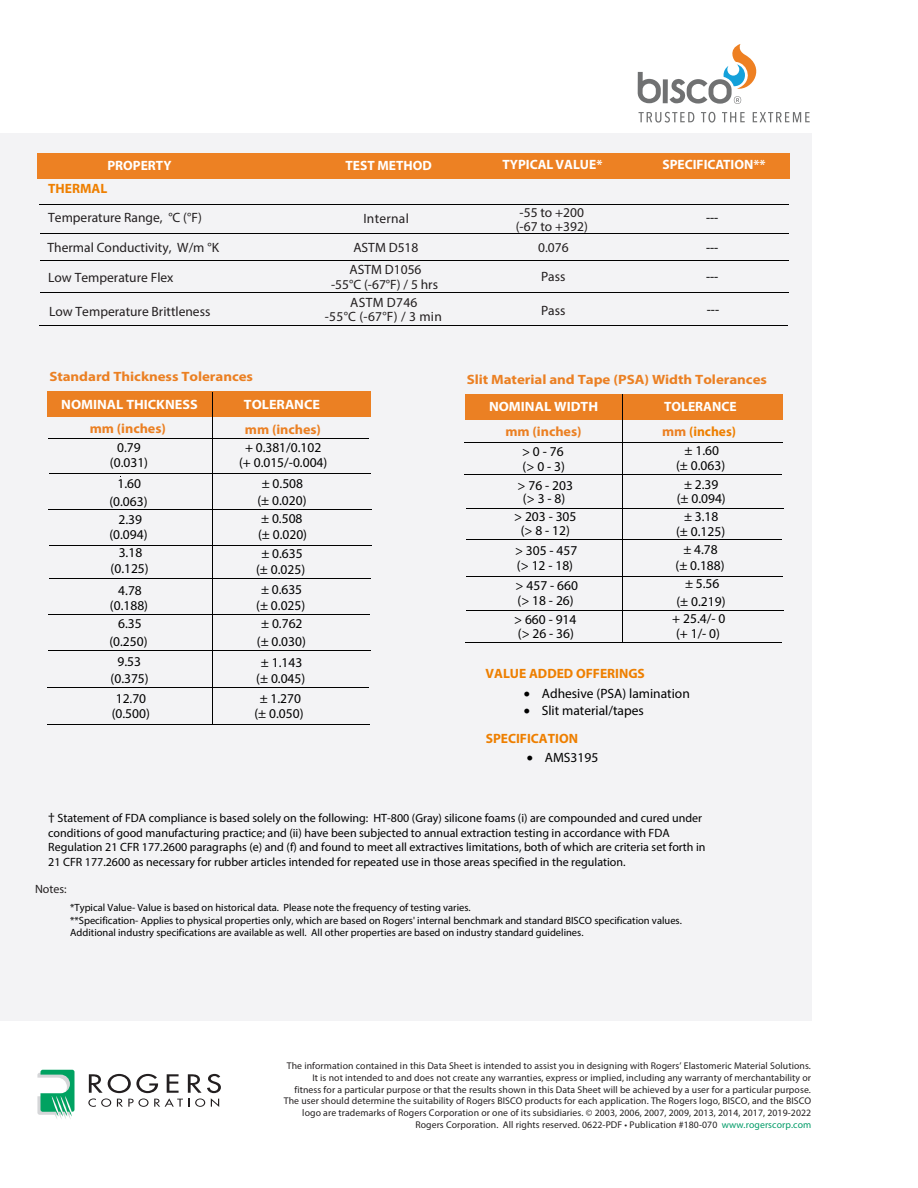
<style>
.page{position:relative;width:918px;height:1188px;background:#fff}
.page>*{position:absolute;margin:0;border:0;box-sizing:border-box;transform-origin:0 0}
.t1{font:13.5px/15.3px "Myriad Pro";color:#000;text-align:center}
.t2{font:13.5px/14.5px "Myriad Pro";color:#231f20;text-align:center}
.t3{font:700 13.5px "Myriad Pro";letter-spacing:-.005em;color:#eb8023;scale:1.11 1}
.t4{font:700 13.5px "Myriad Pro";color:#fff}
.t5{font:700 13.5px "Myriad Pro";color:#fff;scale:1.05 1}
.t6{font:700 13.5px "Myriad Pro";color:#ee7f00}
.t7{font:13.5px/13.5px "Myriad Pro";color:#221e1f}
.t8{font:700 13.5px "Myriad Pro";letter-spacing:-.005em;color:#eb8023;scale:1.05 1}
.t9{font:13.5px/14px "Myriad Pro";letter-spacing:.02em;color:#221e1f;text-align:center}
.t10{font:13.5px "Myriad Pro";letter-spacing:.02em;color:#231f20}
.t11{font:12px/14.7px "Myriad Pro";color:#000}
.t12{font:12px "Myriad Pro";color:#231f20}
.t13{font:10.5px/12.6px "Myriad Pro";color:#000}
.t14{font:9.75px/11.7px "Myriad Pro";letter-spacing:.01em;color:#231f20;text-align:right}
.s1{color:#eb8023}
.s2{font-weight:700;color:#ee7f00}
.s3{font-size:13.5px}
.s4{color:#009b67}
</style>
<div class="page">
<div style="left:0;top:133px;width:811px;height:888px;background:#f3f3f5"></div>
<svg style="left:639px;top:112px;width:55px;height:11px"></svg>
<svg style="left:701px;top:112px;width:14px;height:11px"></svg>
<svg style="left:722px;top:112px;width:23px;height:10px"></svg>
<svg style="left:753px;top:112px;width:57px;height:10px"></svg>
<svg style="left:638px;top:72px;width:23px;height:31px"></svg>
<div style="left:663px;top:79px;width:5px;height:24px;background:#707172"></div>
<svg style="left:669px;top:44px;width:88px;height:60px"></svg>
<svg style="left:37px;top:1070px;width:38px;height:49px"></svg>
<svg style="left:88px;top:1074px;width:133px;height:33px"></svg>
<div style="left:48px;top:392px;width:323px;height:25px;background:#eb8023"></div>
<hr style="left:48px;top:438px;width:321px;height:1px;background:#000">
<hr style="left:212px;top:393px;width:1px;height:332px;background:#000">
<hr style="left:49px;top:473px;width:322px;height:1px;background:#000">
<hr style="left:49px;top:545px;width:323px;height:1px;background:#000">
<hr style="left:49px;top:510px;width:323px;height:1px;background:#000">
<hr style="left:49px;top:579px;width:322px;height:1px;background:#000">
<hr style="left:49px;top:614px;width:321px;height:1px;background:#000">
<hr style="left:48px;top:650px;width:323px;height:1px;background:#000">
<hr style="left:47px;top:687px;width:322px;height:1px;background:#000">
<hr style="left:48px;top:724px;width:322px;height:1px;background:#000">
<div style="left:465px;top:394px;width:317px;height:25px;background:#eb8023"></div>
<hr style="left:464px;top:474px;width:317px;height:1px;background:#000">
<hr style="left:466px;top:508px;width:317px;height:1px;background:#000">
<hr style="left:467px;top:539px;width:315px;height:1px;background:#000">
<hr style="left:466px;top:576px;width:317px;height:1px;background:#000">
<hr style="left:466px;top:610px;width:317px;height:1px;background:#000">
<hr style="left:465px;top:642px;width:316px;height:1px;background:#000">
<hr style="left:464px;top:442px;width:319px;height:1px;background:#000">
<hr style="left:622px;top:394px;width:1px;height:249px;background:#000">
<div style="left:38px;top:153px;width:752px;height:26px;background:#ed8123"></div>
<hr style="left:40px;top:204px;width:749px;height:1px;background:#000">
<hr style="left:40px;top:260px;width:748px;height:1px;background:#000">
<hr style="left:40px;top:292px;width:748px;height:1px;background:#000">
<hr style="left:39px;top:325px;width:749px;height:1px;background:#000">
<hr style="left:40px;top:233px;width:749px;height:1px;background:#000">
<h1 class="t4" style="left:107px;top:157px;width:66px">PROPERTY</h1>
<h1 class="t4" style="left:346px;top:157px;width:88px">TEST METHOD</h1>
<h1 class="t4" style="left:502px;top:156px;width:102px">TYPICAL VALUE*</h1>
<h1 class="t4" style="left:662px;top:156px;width:105px">SPECIFICATION**</h1>
<h1 class="t6" style="left:48px;top:180px;width:61px">THERMAL</h1>
<h1 class="t2" style="left:48px;top:210px;width:155px">Temperature Range, °C (°F)</h1>
<h1 class="t10" style="left:363px;top:210px;width:47px">Internal</h1>
<h1 class="t2" style="left:48px;top:240px;width:173px">Thermal Conductivity, W/m °K</h1>
<h1 class="t2" style="left:353px;top:240px;width:67px">ASTM D518</h1>
<h1 class="t2" style="left:48px;top:270px;width:127px">Low Temperature Flex</h1>
<h1 class="t2" style="left:49px;top:304px;width:163px">Low Temperature Brittleness</h1>
<h1 class="t2" style="left:331px;top:262px;width:108px">ASTM D1056<br>-55°C (-67°F) / 5 hrs</h1>
<h1 class="t9" style="left:325px;top:295px;width:118px">ASTM D746<br>-55°C (-67°F) / 3 min</h1>
<h1 class="t3" style="left:49px;top:368px;width:185px">Standard Thickness Tolerances</h1>
<h1 class="t5" style="left:61px;top:396px;width:131px">NOMINAL THICKNESS</h1>
<h1 class="t5" style="left:244px;top:395px;width:74px">TOLERANCE</h1>
<h1 class="t8" style="left:90px;top:420px;width:74px">mm (inches)</h1>
<h1 class="t8" style="left:245px;top:420px;width:74px">mm (inches)</h1>
<h1 class="t1" style="left:110px;top:439px;width:40px">0.79 (0.031)</h1>
<h1 class="t1" style="left:239px;top:440px;width:90px;line-height:14.2px">+ 0.381/0.102 (+ 0.015/-0.004)</h1>
<h1 class="t1" style="left:109px;top:474px;width:40px;line-height:17.7px">1.60 (0.063)</h1>
<h1 class="t1" style="left:257px;top:475px;width:51px;line-height:17.1px">± 0.508 (± 0.020)</h1>
<h1 class="t1" style="left:109px;top:512px;width:40px">2.39 (0.094)</h1>
<h1 class="t1" style="left:258px;top:510px;width:51px;line-height:16.5px;text-align:left">± 0.508 (± 0.020)</h1>
<h1 class="t1" style="left:111px;top:545px;width:40px;line-height:15.9px">3.18 (0.125)</h1>
<h1 class="t1" style="left:256px;top:546px;width:51px;line-height:15.9px">± 0.635 (± 0.025)</h1>
<h1 class="t1" style="left:110px;top:583px;width:40px;line-height:14.7px">4.78 (0.188)</h1>
<h1 class="t1" style="left:256px;top:582px;width:51px">± 0.635 (± 0.025)</h1>
<h1 class="t1" style="left:109px;top:615px;width:40px;line-height:17.7px">6.35 (0.250)</h1>
<h1 class="t1" style="left:257px;top:615px;width:51px;line-height:17.7px">± 0.762 (± 0.030)</h1>
<h1 class="t1" style="left:111px;top:652px;width:40px;line-height:17.1px">9.53 (0.375)</h1>
<h1 class="t1" style="left:256px;top:654px;width:51px;line-height:16.5px">± 1.143 (± 0.045)</h1>
<h1 class="t1" style="left:112px;top:690px;width:40px;line-height:15.9px;text-align:left">12.70 (0.500)</h1>
<h1 class="t1" style="left:254px;top:690px;width:51px;line-height:15.9px">± 1.270 (± 0.050)</h1>
<h1 class="t7" style="left:516px;top:206px;width:74px">-55 to +200 (-67 to +392)</h1>
<h1 class="t7" style="left:538px;top:233px;width:32px;line-height:29.1px">0.076<br>Pass</h1>
<h1 class="t7" style="left:541px;top:303px;width:26px">Pass</h1>
<h1 class="t1" style="left:706px;top:209px;width:14px">---</h1>
<h1 class="t1" style="left:706px;top:232px;width:14px;line-height:29.1px;text-align:left">--- ---</h1>
<h1 class="t1" style="left:707px;top:302px;width:14px">---</h1>
<h1 class="t3" style="left:467px;top:370px;width:272px">Slit Material and Tape (PSA) Width Tolerances</h1>
<h1 class="t5" style="left:489px;top:398px;width:105px">NOMINAL WIDTH</h1>
<h1 class="t4" style="left:664px;top:397px;width:74px">TOLERANCE</h1>
<h1 class="t8" style="left:505px;top:423px;width:74px">mm (inches)</h1>
<h1 class="t6" style="left:662px;top:423px;width:75px"><span class="s1">mm</span> (inches)</h1>
<h1 class="t1" style="left:522px;top:444px;width:43px">&gt;0 - 76</h1>
<h1 class="t1" style="left:518px;top:478px;width:57px;line-height:12.9px">&gt; 76 - 203 (&gt; 3 - 8)</h1>
<h1 class="t1" style="left:514px;top:510px;width:64px;line-height:13.5px">&gt; 203 - 305 (&gt; 8 - 12)</h1>
<h1 class="t1" style="left:515px;top:543px;width:64px;text-align:left">&gt; 305 - 457 (&gt; 12 - 18)</h1>
<h1 class="t1" style="left:516px;top:578px;width:64px;text-align:left">&gt; 457 - 660 (&gt; 18 - 26)</h1>
<h1 class="t1" style="left:514px;top:613px;width:64px;line-height:13.5px;text-align:left">&gt; 660 - 914 (&gt; 26 - 36)</h1>
<h1 class="t1" style="left:523px;top:459px;width:44px">(&gt; 0 - 3)</h1>
<h1 class="t1" style="left:676px;top:442px;width:51px;line-height:15.9px">± 1.60 (± 0.063)</h1>
<h1 class="t1" style="left:677px;top:476px;width:51px;line-height:14.7px">± 2.39 (± 0.094)</h1>
<h1 class="t1" style="left:676px;top:508px;width:51px">± 3.18 (± 0.125)</h1>
<h1 class="t1" style="left:676px;top:541px;width:51px;line-height:16.5px">± 4.78 (± 0.188)</h1>
<h1 class="t1" style="left:672px;top:575px;width:55px;line-height:17.2px">± 5.56<br>(± 0.219) + 25.4/- 0</h1>
<h1 class="t1" style="left:676px;top:625px;width:46px">(+ 1/- 0)</h1>
<h1 class="t6" style="left:486px;top:665px;width:161px">VALUE ADDED OFFERINGS</h1>
<h1 class="t1" style="left:524px;top:686px;width:168px">• Adhesive (PSA) lamination</h1>
<h1 class="t1" style="left:486px;top:696px;width:160px;line-height:28.7px;text-align:left;text-indent:38px">• Slit material/tapes<br><span class="s2">SPECIFICATION</span></h1>
<h1 class="t1" style="left:527px;top:750px;width:73px">• AMS3195</h1>
<p class="t11" style="left:48px;top:810px;width:659px"><span class="s3">†</span> Statement of FDA compliance is based solely on the following: HT-800 (Gray) silicone foams (i) are compounded and cured under conditions of good manufacturing practice; and (ii) have been subjected to annual extraction testing in accordance with FDA Regulation 21 CFR 177.2600 paragraphs (e) and (f) and found to meet all extractives limitations, both of which are criteria set forth in 21 CFR 177.2600 as necessary for rubber articles intended for repeated use in those areas specified in the regulation.</p>
<p class="t12" style="left:35px;top:882px;width:33px">Notes:</p>
<p class="t13" style="left:70px;top:901px;width:613px">*Typical Value- Value is based on historical data. Please note the frequency of testing varies.<br>**Specification- Applies to physical properties only, which are based on Rogers' internal benchmark and standard BISCO specification values.<br>Additional industry specifications are available as well. All other properties are based on industry standard guidelines.</p>
<p class="t14" style="left:284px;top:1060px;width:529px">The information contained in this Data Sheet is intended to assist you in designing with Rogers’ Elastomeric Material Solutions.<br>It is not intended to and does not create any warranties, express or implied, including any warranty of merchantability or fitness for a particular purpose or that the results shown in this Data Sheet will be achieved by a user for a particular purpose.<br>The user should determine the suitability of Rogers BISCO products for each application. The Rogers logo, BISCO, and the BISCO logo are trademarks of Rogers Corporation or one of its subsidiaries. © 2003, 2006, 2007, 2009, 2013, 2014, 2017, 2019-2022<br>Rogers Corporation. All rights reserved. 0622-PDF • Publication #180-070 <span class="s4">www.rogerscorp.com</span></p>
</div>
